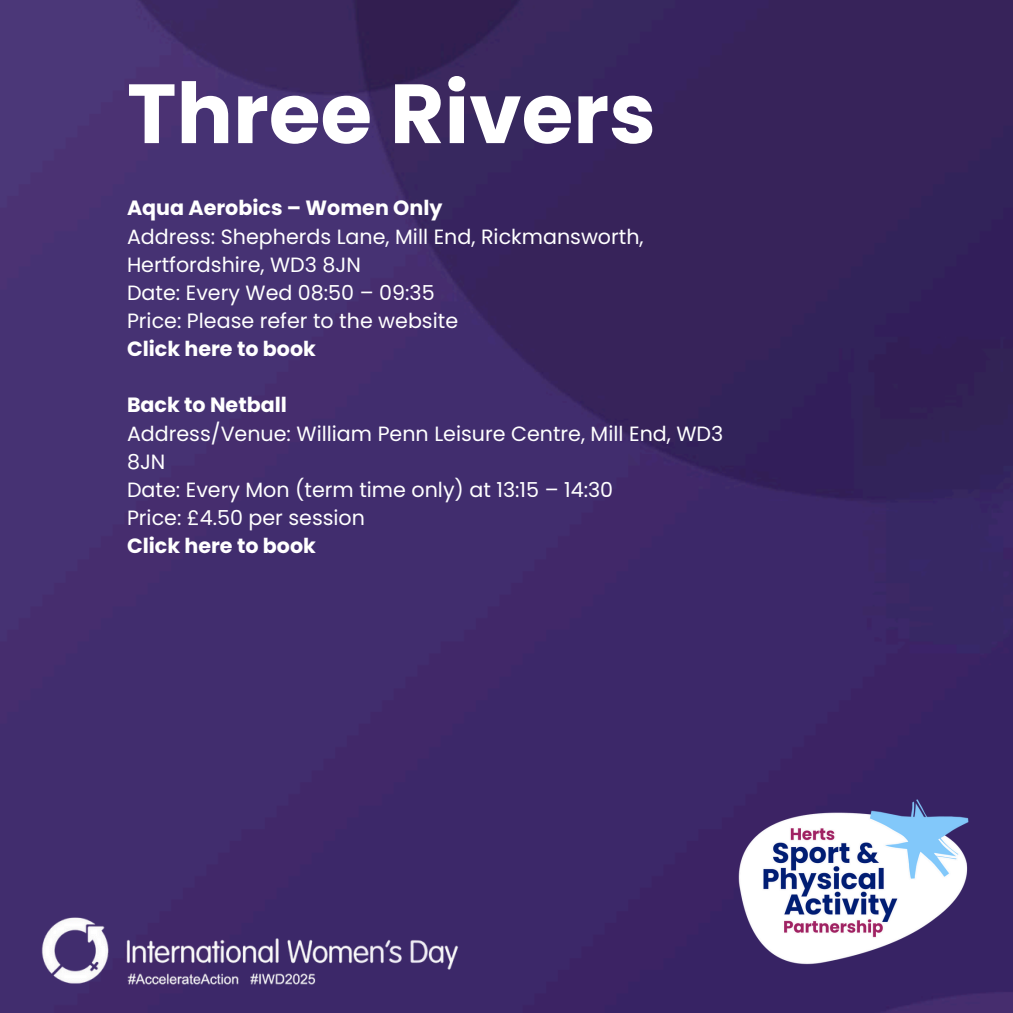
<style>
.page{position:relative;width:1013px;height:1013px;background:#fff}
.page>*{position:absolute;margin:0;border:0;box-sizing:border-box;transform-origin:0 0}
.t1{font:700 83.75px "Poppins";color:#fff}
.t2{font:20.62px/28.1px "Poppins";color:#fff}
.t3{font:700 20.62px "Poppins";color:#fff}
</style>
<div class="page">
<img style="left:0;top:0;width:1012px;height:1012px">
<img style="left:0;top:893px;width:501px;height:119px">
<img style="left:629px;top:728px;width:383px;height:279px">
<p class="t1" style="left:127px;top:55px;width:530px">Three Rivers</p>
<h1 class="t3" style="left:127px;top:194px;width:317px">Aqua Aerobics – Women Only</h1>
<p class="t2" style="left:127px;top:222px;width:518px">Address: Shepherds Lane, Mill End, Rickmansworth,<br>Hertfordshire, WD3 8JN</p>
<p class="t2" style="left:127px;top:278px;width:309px">Date: Every Wed 08:50 – 09:35</p>
<p class="t2" style="left:127px;top:307px;width:332px">Price: Please refer to the website</p>
<p class="t3" style="left:127px;top:334px;width:190px">Click here to book</p>
<p class="t3" style="left:127px;top:391px;width:161px">Back to Netball</p>
<p class="t2" style="left:127px;top:419px;width:598px">Address/Venue: William Penn Leisure Centre, Mill End, WD3<br>8JN</p>
<p class="t2" style="left:127px;top:475px;width:488px">Date: Every Mon (term time only) at 13:15 – 14:30</p>
<p class="t2" style="left:127px;top:503px;width:239px">Price: £4.50 per session</p>
<p class="t3" style="left:127px;top:531px;width:190px">Click here to book</p>
</div>
